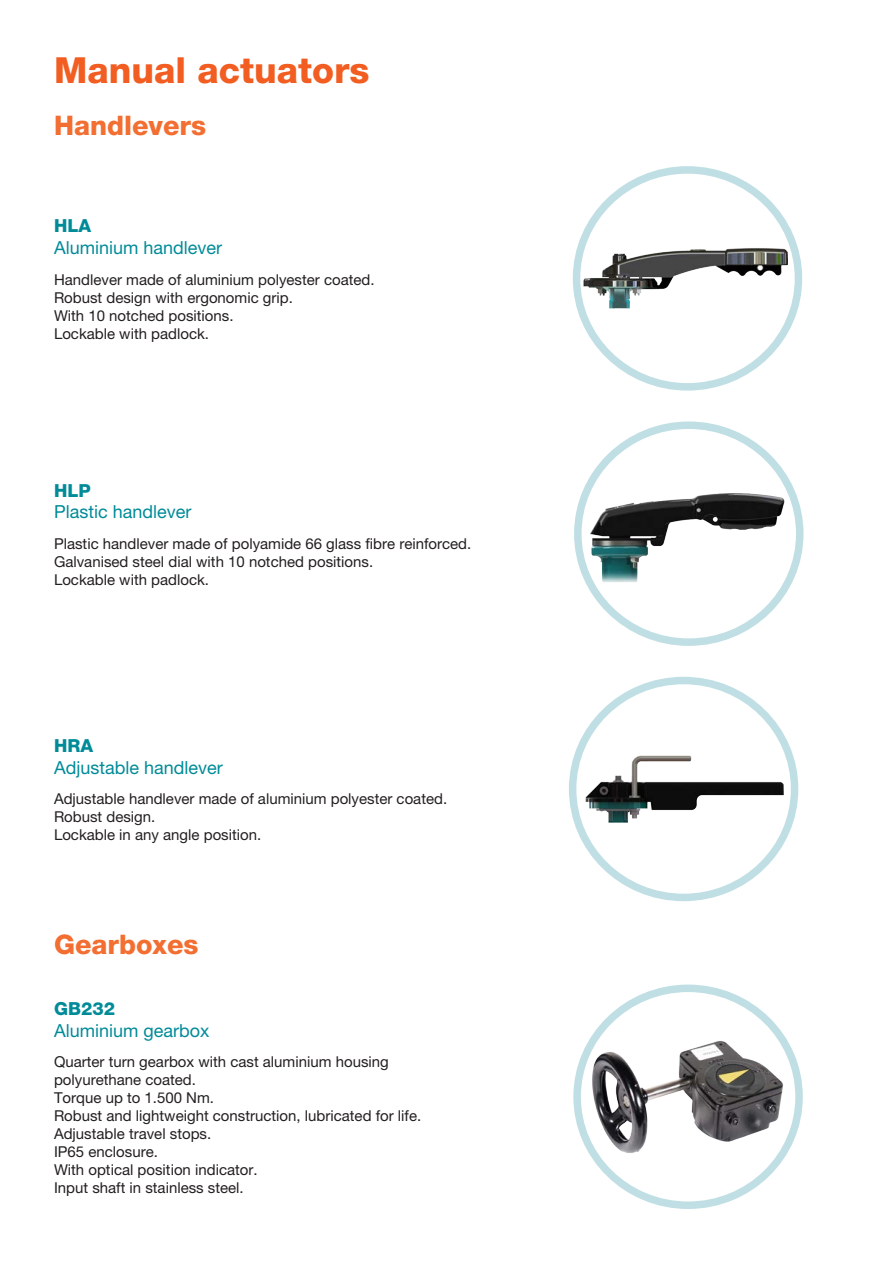
<style>
.page{position:relative;width:893px;height:1263px;background:#fff}
.page>*{position:absolute;margin:0;border:0;box-sizing:border-box;transform-origin:0 0}
.t1{font:800 36px "Helvetica Neue";color:#f25d21}
.t2{font:800 27px "Helvetica Neue";color:#f36e31}
.t3{font:18px "Helvetica Neue";color:#008b98}
.t4{font:800 18px "Helvetica Neue";color:#008b98}
.t5{font:15px "Helvetica Neue";color:#231f20}
</style>
<div class="page">
<img style="left:583px;top:247px;width:205px;height:62px">
<div style="left:573px;top:166px;width:229px;height:225px;border:8px solid #c0dfe4;border-radius:50%"></div>
<img style="left:589px;top:493px;width:195px;height:89px">
<div style="left:574px;top:421px;width:229px;height:225px;border:8px solid #c0dfe4;border-radius:50%"></div>
<div style="left:569px;top:677px;width:229px;height:224px;border:8px solid #c0dfe4;border-radius:50%"></div>
<img style="left:585px;top:756px;width:198px;height:66px">
<img style="left:591px;top:1039px;width:192px;height:114px">
<div style="left:573px;top:984px;width:230px;height:225px;border:8px solid #c0dfe4;border-radius:50%"></div>
<p class="t1" style="left:54px;top:49px;width:317px">Manual actuators</p>
<p class="t2" style="left:54px;top:110px;width:154px">Handlevers</p>
<p class="t4" style="left:54px;top:215px;width:39px">HLA</p>
<p class="t3" style="left:54px;top:237px;width:170px">Aluminium handlever</p>
<p class="t5" style="left:54px;top:270px;width:322px">Handlever made of aluminium polyester coated.</p>
<p class="t5" style="left:54px;top:288px;width:240px">Robust design with ergonomic grip.</p>
<p class="t5" style="left:54px;top:306px;width:181px">With 10 notched positions.</p>
<p class="t5" style="left:54px;top:324px;width:157px">Lockable with padlock.</p>
<p class="t4" style="left:54px;top:480px;width:38px">HLP</p>
<p class="t3" style="left:54px;top:501px;width:139px">Plastic handlever</p>
<p class="t5" style="left:54px;top:535px;width:419px">Plastic handlever made of polyamide 66 glass fibre reinforced.</p>
<p class="t5" style="left:54px;top:553px;width:321px">Galvanised steel dial with 10 notched positions.</p>
<p class="t5" style="left:54px;top:571px;width:157px">Lockable with padlock.</p>
<p class="t4" style="left:54px;top:735px;width:41px">HRA</p>
<p class="t3" style="left:54px;top:757px;width:170px">Adjustable handlever</p>
<p class="t5" style="left:54px;top:790px;width:395px">Adjustable handlever made of aluminium polyester coated.</p>
<p class="t5" style="left:54px;top:808px;width:103px">Robust design.</p>
<p class="t5" style="left:54px;top:826px;width:209px">Lockable in any angle position.</p>
<p class="t2" style="left:54px;top:928px;width:146px">Gearboxes</p>
<p class="t4" style="left:54px;top:998px;width:63px">GB232</p>
<p class="t3" style="left:54px;top:1019px;width:157px">Aluminium gearbox</p>
<p class="t5" style="left:54px;top:1052px;width:336px">Quarter turn gearbox with cast aluminium housing</p>
<p class="t5" style="left:54px;top:1070px;width:143px">polyurethane coated.</p>
<p class="t5" style="left:54px;top:1088px;width:162px">Torque up to 1.500 Nm.</p>
<p class="t5" style="left:54px;top:1106px;width:369px">Robust and lightweight construction, lubricated for life.</p>
<p class="t5" style="left:54px;top:1124px;width:159px">Adjustable travel stops.</p>
<p class="t5" style="left:54px;top:1142px;width:105px">IP65 enclosure.</p>
<p class="t5" style="left:54px;top:1160px;width:205px">With optical position indicator.</p>
<p class="t5" style="left:54px;top:1178px;width:191px">Input shaft in stainless steel.</p>
</div>
